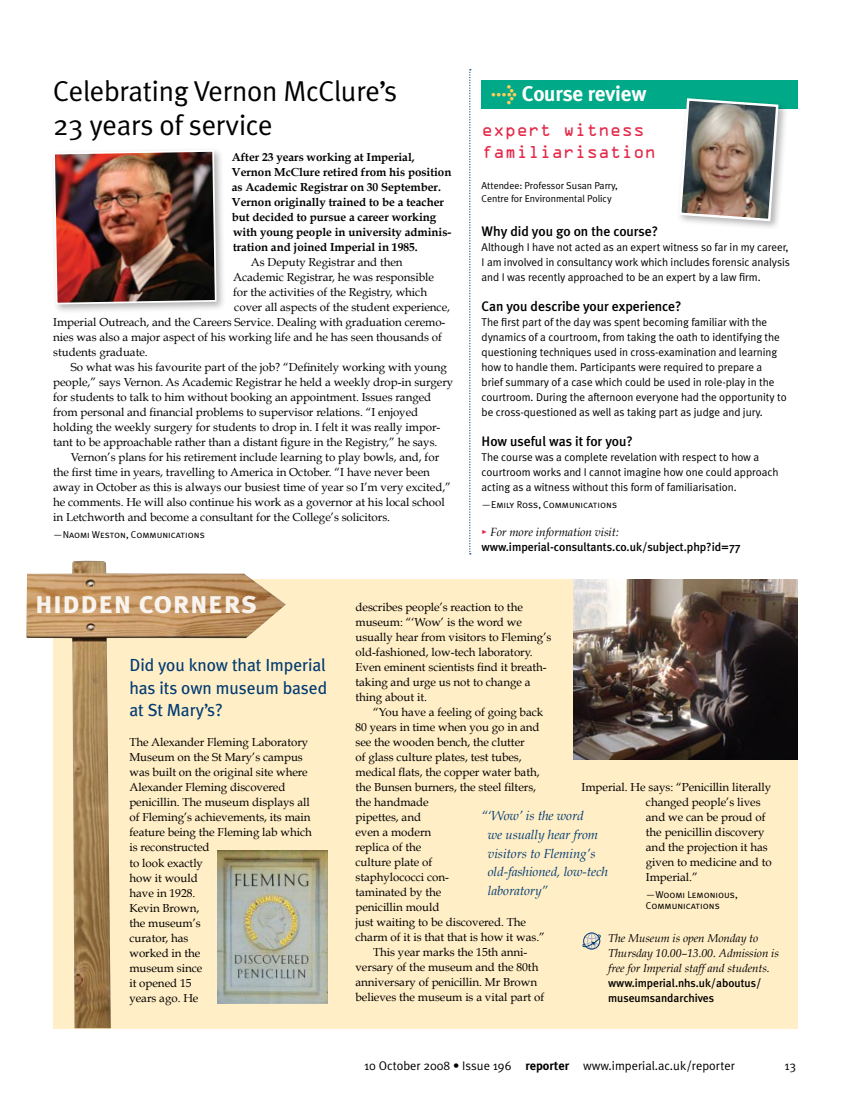
<style>
.page{position:relative;width:851px;height:1117px;background:#fff}
.page>*{position:absolute;margin:0;border:0;box-sizing:border-box;transform-origin:0 0}
.t1{font:31.25px "Meta Plus Bold Caps";color:#fff}
.t2{font:28.75px/33.8px "Meta Plus Normal";letter-spacing:-.01em;color:#000}
.t3{font:700 21.25px "Meta Plus";letter-spacing:-.01em;color:#fff}
.t4{font:17.5px/22.5px "Meta Plus";letter-spacing:-.005em;color:#003c72;text-align:justify}
.t5{font:16.25px/21.2px "OCRA Std";letter-spacing:-.005em;color:#e4294a}
.t6{font:500 13.75px "Meta Plus";letter-spacing:-.005em;color:#000}
.t7{font:italic 13.12px/18.8px "Book Antiqua";letter-spacing:-.005em;color:#003c72}
.t8{font:12.5px "Meta Plus Normal";color:#000}
.t9{font:500 11.88px "Meta Plus";letter-spacing:-.005em;color:#000}
.t10{font:italic 11.88px "Book Antiqua";letter-spacing:-.005em;color:#000}
.t11{font:11.5px/15px "Book Antiqua";letter-spacing:-.005em;color:#000}
.t12{font:700 11.5px/15px "Book Antiqua";letter-spacing:-.005em;color:#000}
.t13{font:italic 11.5px/15px "Book Antiqua";letter-spacing:-.005em;color:#000}
.t14{font:500 11.5px/15px "Meta Plus";letter-spacing:-.005em;color:#000}
.t15{font:11.25px/15px "Meta Plus Normal";letter-spacing:-.005em;color:#000}
.t16{font:10px/11.2px "Meta Plus Normal Caps";color:#000}
.t17{font:10px/13.8px "Meta Plus Normal";letter-spacing:-.005em;color:#000}
.s1{color:#ffcd5b}
.s2{font-family:"Meta Plus Normal Caps";font-style:normal;font-size:11.5px;color:#e4294a}
.s3{font-family:"Meta Plus";font-weight:700}
</style>
<div class="page">
<div style="left:481px;top:80px;width:316px;height:29px;background:#0a8"></div>
<svg style="left:469px;top:69px;width:2px;height:485px"></svg>
<div style="left:675px;top:95px;width:113px;height:136px;background:#000;opacity:.3"></div>
<img style="left:677px;top:97px;width:102px;height:125px">
<div style="left:50px;top:147px;width:177px;height:167px;background:#000;opacity:.3"></div>
<img style="left:52px;top:149px;width:165px;height:156px">
<div style="left:53px;top:579px;width:744px;height:449px;background:#ffeec6"></div>
<svg style="left:582px;top:933px;width:19px;height:15px"></svg>
<div style="left:583px;top:932px;width:17px;height:17px;border:1px solid #003c72;border-radius:50%"></div>
<img style="left:26px;top:560px;width:260px;height:467px">
<img style="left:573px;top:579px;width:224px;height:180px">
<img style="left:217px;top:850px;width:111px;height:153px">
<h2 class="t2" style="left:53px;top:74px;width:345px">Celebrating Vernon McClure’s<br>23 years of service</h2>
<p class="t12" style="left:232px;top:150px;width:221px">After 23 years working at Imperial, Vernon McClure retired from his position as Academic Registrar on 30 September.<br>Vernon originally trained to be a teacher but decided to pursue a career working with young people in university adminis&shy;tration and joined Imperial in 1985.</p>
<p class="t11" style="left:251px;top:254px;width:153px">As Deputy Registrar and then</p>
<p class="t11" style="left:233px;top:269px;width:202px">Academic Registrar, he was responsible</p>
<p class="t11" style="left:233px;top:284px;width:195px">for the activities of the Registry, which</p>
<p class="t11" style="left:234px;top:299px;width:217px">cover all aspects of the student experience,</p>
<p class="t11" style="left:53px;top:314px;width:394px">Imperial Outreach, and the Careers Service. Dealing with graduation ceremo-</p>
<p class="t11" style="left:53px;top:329px;width:390px">nies was also a major aspect of his working life and he has seen thousands of</p>
<p class="t11" style="left:53px;top:344px;width:96px">students graduate.</p>
<p class="t11" style="left:71px;top:359px;width:377px">So what was his favourite part of the job? “Definitely working with young</p>
<p class="t11" style="left:53px;top:374px;width:401px">people,” says Vernon. As Academic Registrar he held a weekly drop-in surgery</p>
<p class="t11" style="left:53px;top:389px;width:379px">for students to talk to him without booking an appointment. Issues ranged</p>
<p class="t11" style="left:53px;top:404px;width:366px">from personal and financial problems to supervisor relations. “I enjoyed</p>
<p class="t11" style="left:53px;top:419px;width:388px">holding the weekly surgery for students to drop in. I felt it was really impor-</p>
<p class="t11" style="left:53px;top:434px;width:385px">tant to be approachable rather than a distant figure in the Registry,” he says.</p>
<p class="t11" style="left:71px;top:449px;width:370px">Vernon’s plans for his retirement include learning to play bowls, and, for</p>
<p class="t11" style="left:53px;top:464px;width:378px">the first time in years, travelling to America in October. “I have never been</p>
<p class="t11" style="left:53px;top:479px;width:399px">away in October as this is always our busiest time of year so I’m very excited,”</p>
<p class="t11" style="left:53px;top:494px;width:393px">he comments. He will also continue his work as a governor at his local school</p>
<p class="t11" style="left:53px;top:509px;width:338px">in Letchworth and become a consultant for the College’s solicitors.</p>
<p class="t16" style="left:53px;top:528px;width:153px">—Naomi Weston, Communications</p>
<h3 class="t3" style="left:490px;top:81px;width:157px"><span class="s1">&gt;</span> Course review</h3>
<h3 class="t5" style="left:481px;top:121px;width:176px">expert witness familiarisation</h3>
<p class="t17" style="left:481px;top:178px;width:137px">Attendee: Professor Susan Parry,<br>Centre for Environmental Policy</p>
<p class="t6" style="left:481px;top:223px;width:178px">Why did you go on the course?</p>
<p class="t15" style="left:481px;top:239px;width:310px;text-align:justify">Although I have not acted as an expert witness so far in my career, I am involved in consultancy work which includes forensic analysis and I was recently approached to be an expert by a law firm.</p>
<p class="t6" style="left:481px;top:298px;width:201px">Can you describe your experience?</p>
<p class="t15" style="left:481px;top:314px;width:306px">The first part of the day was spent becoming familiar with the dynamics of a courtroom, from taking the oath to identifying the questioning techniques used in cross-examination and learning how to handle them. Participants were required to prepare a<br>brief summary of a case which could be used in role-play in the courtroom. During the afternoon everyone had the opportunity to be cross-questioned as well as taking part as judge and jury.</p>
<p class="t6" style="left:481px;top:433px;width:153px">How useful was it for you?</p>
<p class="t15" style="left:481px;top:449px;width:298px">The course was a complete revelation with respect to how a courtroom works and I cannot imagine how one could approach acting as a witness without this form of familiarisation.</p>
<p class="t16" style="left:481px;top:498px;width:137px">—Emily Ross, Communications</p>
<p class="t10" style="left:481px;top:525px;width:139px"><span class="s2">•</span> For more information visit:</p>
<p class="t9" style="left:481px;top:540px;width:260px">www.imperial-consultants.co.uk/subject.php?id=77</p>
<h1 class="t1" style="left:34px;top:584px;width:224px">hidden corners</h1>
<h3 class="t4" style="left:129px;top:653px;width:199px">Did you know that Imperial has its own museum based at St Mary’s?</h3>
<p class="t11" style="left:129px;top:734px;width:184px">The Alexander Fleming Laboratory<br>Museum on the St Mary’s campus was built on the original site where<br>Alexander Fleming discovered penicillin. The museum displays all of Fleming’s achievements, its main feature being the Fleming lab which is reconstructed<br>to look exactly<br>how it would<br>have in 1928.<br>Kevin Brown,<br>the museum’s<br>curator, has<br>worked in the<br>museum since<br>it opened 15<br>years ago. He</p>
<p class="t11" style="left:355px;top:599px;width:197px">describes people’s reaction to the museum: “‘Wow’ is the word we usually hear from visitors to Fleming’s old-fashioned, low-tech laboratory.<br>Even eminent scientists find it breath&shy;taking and urge us not to change a thing about it.</p>
<p class="t11" style="left:373px;top:704px;width:171px">“You have a feeling of going back</p>
<p class="t11" style="left:355px;top:719px;width:186px">80 years in time when you go in and</p>
<p class="t11" style="left:355px;top:734px;width:171px">see the wooden bench, the clutter</p>
<p class="t11" style="left:355px;top:749px;width:168px">of glass culture plates, test tubes,</p>
<p class="t11" style="left:355px;top:764px;width:186px">medical flats, the copper water bath,</p>
<p class="t11" style="left:355px;top:779px;width:182px">the Bunsen burners, the steel filters,</p>
<p class="t11" style="left:355px;top:794px;width:75px">the handmade</p>
<p class="t11" style="left:355px;top:809px;width:67px">pipettes, and</p>
<p class="t11" style="left:355px;top:824px;width:77px">even a modern</p>
<p class="t11" style="left:355px;top:839px;width:67px">replica of the</p>
<p class="t11" style="left:355px;top:854px;width:78px">culture plate of</p>
<p class="t11" style="left:355px;top:869px;width:95px">staphylococci con-</p>
<p class="t11" style="left:355px;top:884px;width:87px">taminated by the</p>
<p class="t11" style="left:355px;top:899px;width:86px">penicillin mould</p>
<p class="t11" style="left:355px;top:914px;width:172px">just waiting to be discovered. The</p>
<p class="t11" style="left:355px;top:929px;width:191px">charm of it is that that is how it was.”</p>
<p class="t11" style="left:373px;top:944px;width:155px">This year marks the 15th anni-</p>
<p class="t11" style="left:355px;top:959px;width:184px">versary of the museum and the 80th</p>
<p class="t11" style="left:355px;top:974px;width:183px">anniversary of penicillin. Mr Brown</p>
<p class="t11" style="left:355px;top:989px;width:190px">believes the museum is a vital part of</p>
<p class="t11" style="left:645px;top:779px;width:127px;text-indent:-64px">Imperial. He says: “Penicillin literally changed people’s lives and we can be proud of the penicillin discovery and the projection it has given to medicine and to<br>Imperial.”</p>
<p class="t16" style="left:645px;top:888px;width:93px">—Woomi Lemonious,<br>Communications</p>
<p class="t13" style="left:608px;top:930px;width:172px">The Museum is open Monday to<br>Thursday 10.00–13.00. Admission is free for Imperial staff and students.</p>
<p class="t14" style="left:608px;top:974px;width:155px">www.imperial.nhs.uk/aboutus/ museumsandarchives</p>
<p class="t7" style="left:488px;top:806px;width:122px;text-indent:-7px">“‘Wow’ is the word<br>we usually hear from visitors to Fleming’s old-fashioned, low-tech laboratory”</p>
<p class="t8" style="left:364px;top:1058px;width:372px">10 October 2008 • Issue 196 <span class="s3">reporter</span> www.imperial.ac.uk/reporter</p>
<p class="t8" style="left:784px;top:1058px;width:13px">13</p>
</div>
